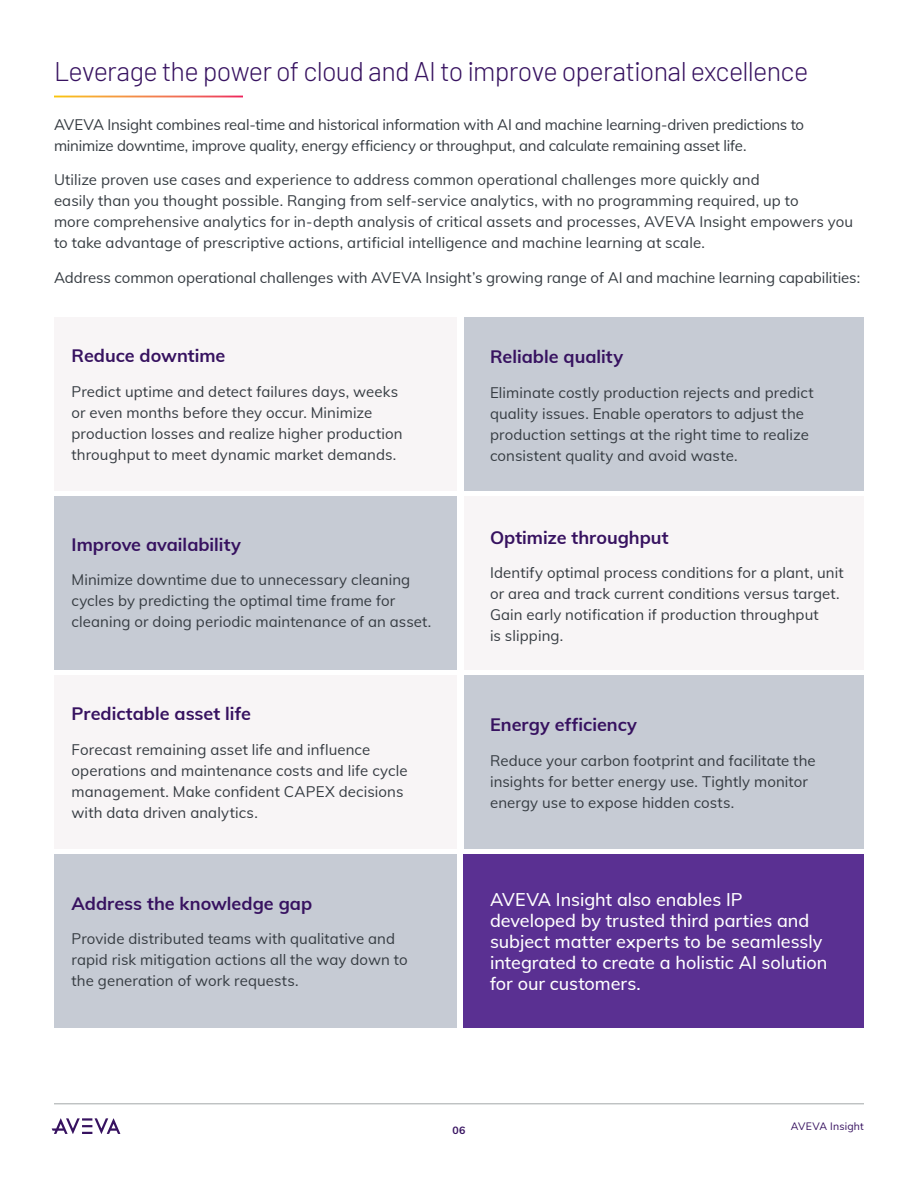
<style>
.page{position:relative;width:918px;height:1188px;background:#fff}
.page>*{position:absolute;margin:0;border:0;box-sizing:border-box;transform-origin:0 0}
.H3_Internal_Pages{font:300 27px "Barlow";letter-spacing:-.03em;color:#371260}
.Body_Copy{font:500 18px/21px "Muli";color:#fff}
.Body_Copy-2{font:700 18px "Muli";color:#371260}
.Body_Copy-3{font:15px/21px "Muli";letter-spacing:.005em;color:#363c42}
.Body_Copy-4{font:15px/21px "Muli";letter-spacing:-.015em;color:#363c42}
.t1{font:10.5px "Muli";letter-spacing:.02em;color:#371260}
.t2{font:700 10.5px "Muli";color:#371260}
</style>
<div class="page">
<hr style="left:54px;top:1104px;width:810px;height:1px;background:#a3a7a9">
<svg style="left:52px;top:1118px;width:68px;height:16px"></svg>
<div style="left:55px;top:317px;width:402px;height:174px;background:#f8f5f6"></div>
<div style="left:464px;top:317px;width:400px;height:174px;background:#c6cbd4"></div>
<div style="left:55px;top:497px;width:402px;height:173px;background:#c6cbd4"></div>
<div style="left:464px;top:497px;width:400px;height:173px;background:#f8f5f6"></div>
<div style="left:55px;top:676px;width:402px;height:173px;background:#f8f5f6"></div>
<div style="left:54px;top:854px;width:403px;height:173px;background:#c6cbd4"></div>
<div style="left:463px;top:854px;width:401px;height:173px;background:#5a3092"></div>
<div style="left:464px;top:676px;width:400px;height:173px;background:#c6cbd4"></div>
<p class="H3_Internal_Pages" style="left:54px;top:52px;width:756px">Leverage the power of cloud and AI to improve operational excellence</p>
<p class="Body_Copy-4" style="left:54px;top:113px;width:752px">AVEVA Insight combines real-time and historical information with AI and machine learning-driven predictions to minimize downtime, improve quality, energy efficiency or throughput, and calculate remaining asset life.</p>
<p class="Body_Copy-3" style="left:54px;top:169px;width:801px">Utilize proven use cases and experience to address common operational challenges more quickly and<br>easily than you thought possible. Ranging from self-service analytics, with no programming required, up to<br>more comprehensive analytics for in-depth analysis of critical assets and processes, AVEVA Insight empowers you to take advantage of prescriptive actions, artificial intelligence and machine learning at scale.</p>
<p class="Body_Copy-3" style="left:54px;top:266px;width:808px">Address common operational challenges with AVEVA Insight’s growing range of AI and machine learning capabilities:</p>
<p class="Body_Copy-2" style="left:72px;top:343px;width:155px">Reduce downtime</p>
<p class="Body_Copy-3" style="left:72px;top:380px;width:332px">Predict uptime and detect failures days, weeks or even months before they occur. Minimize production losses and realize higher production throughput to meet dynamic market demands.</p>
<p class="Body_Copy-2" style="left:72px;top:531px;width:171px">Improve availability</p>
<p class="Body_Copy-3" style="left:72px;top:569px;width:361px">Minimize downtime due to unnecessary cleaning cycles by predicting the optimal time frame for cleaning or doing periodic maintenance of an asset.</p>
<p class="Body_Copy-2" style="left:72px;top:701px;width:181px">Predictable asset life</p>
<p class="Body_Copy-3" style="left:72px;top:738px;width:337px">Forecast remaining asset life and influence operations and maintenance costs and life cycle management. Make confident CAPEX decisions with data driven analytics.</p>
<p class="Body_Copy-2" style="left:72px;top:890px;width:242px">Address the knowledge gap</p>
<p class="Body_Copy-3" style="left:72px;top:928px;width:338px">Provide distributed teams with qualitative and rapid risk mitigation actions all the way down to the generation of work requests.</p>
<p class="Body_Copy-2" style="left:490px;top:343px;width:135px">Reliable quality</p>
<p class="Body_Copy-3" style="left:490px;top:381px;width:325px">Eliminate costly production rejects and predict quality issues. Enable operators to adjust the production settings at the right time to realize consistent quality and avoid waste.</p>
<p class="Body_Copy-2" style="left:490px;top:524px;width:180px">Optimize throughput</p>
<p class="Body_Copy-3" style="left:490px;top:561px;width:355px">Identify optimal process conditions for a plant, unit or area and track current conditions versus target.<br>Gain early notification if production throughput<br>is slipping.</p>
<p class="Body_Copy-2" style="left:490px;top:712px;width:149px">Energy efficiency</p>
<p class="Body_Copy-3" style="left:490px;top:749px;width:327px">Reduce your carbon footprint and facilitate the insights for better energy use. Tightly monitor energy use to expose hidden costs.</p>
<p class="Body_Copy" style="left:490px;top:888px;width:339px">AVEVA Insight also enables IP developed by trusted third parties and subject matter experts to be seamlessly integrated to create a holistic AI solution for our customers.</p>
<p class="t2" style="left:452px;top:1123px;width:15px">06</p>
<p class="t1" style="left:791px;top:1118px;width:75px">AVEVA Insight</p>
</div>
